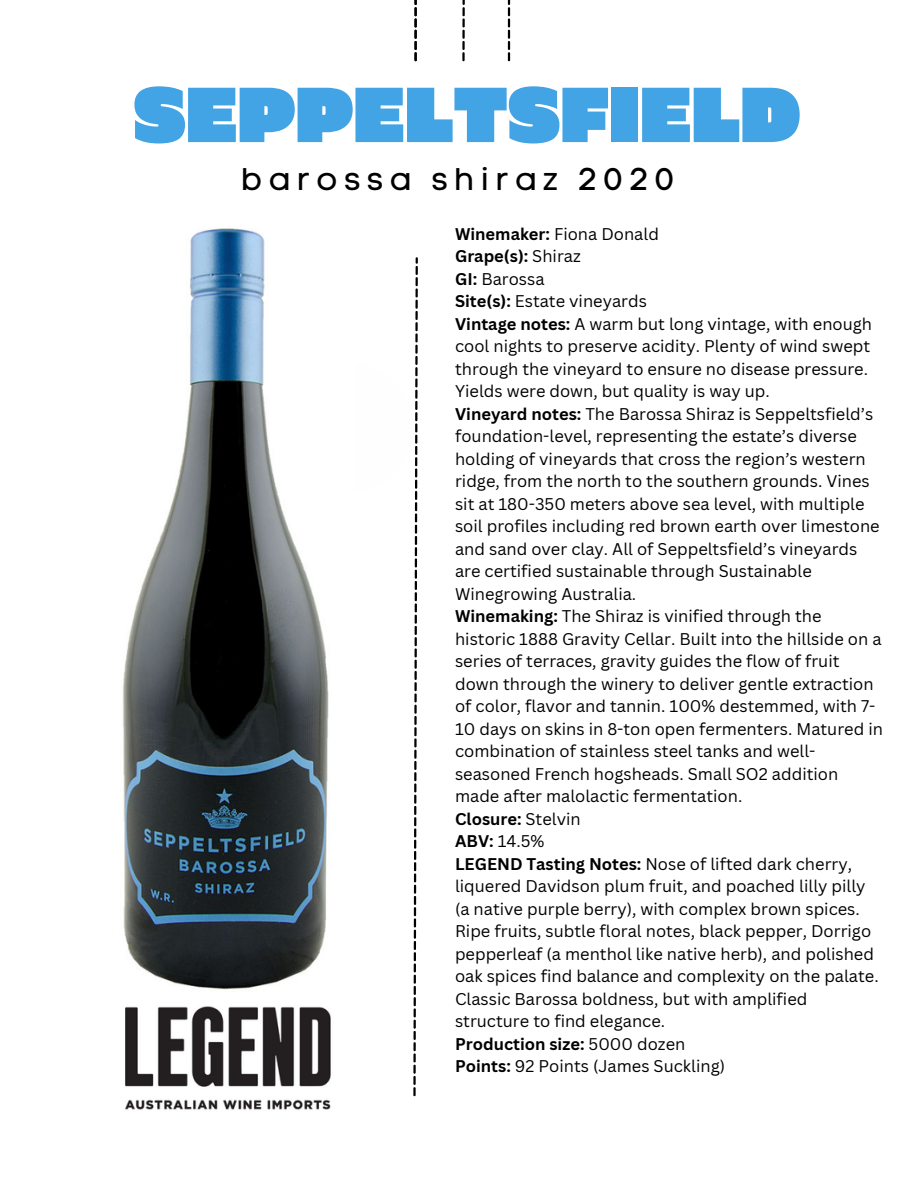
<style>
.page{position:relative;width:918px;height:1188px;background:#fff}
.page>*{position:absolute;margin:0;border:0;box-sizing:border-box;transform-origin:0 0}
.t1{font:900 77.7px "Muller";color:#42a4e4}
.t2{font:31.35px "Code Pro Normal LC";letter-spacing:.2em;color:#000}
.t3{font:16.5px/22.5px "Canva Sans";color:#000}
.t4{font:700 16.5px "Canva Sans";color:#000}
.s1{font-weight:700}
.s2{font-weight:400}
</style>
<div class="page">
<svg style="left:414px;top:0;width:3px;height:61px"></svg>
<svg style="left:462px;top:0;width:3px;height:62px"></svg>
<svg style="left:508px;top:0;width:2px;height:61px"></svg>
<svg style="left:413px;top:257px;width:5px;height:839px"></svg>
<img style="left:125px;top:1006px;width:206px;height:104px">
<img style="left:123px;top:228px;width:206px;height:762px">
<p class="t1" style="left:133px;top:82px;width:669px">SEPPELTSFIELD</p>
<p class="t2" style="left:241px;top:160px;width:435px">barossa shiraz 2020</p>
<p class="t3" style="left:455px;top:222px;width:205px"><span class="s1">Winemaker:</span> Fiona Donald</p>
<p class="t4" style="left:455px;top:245px;width:127px">Grape(s): <span class="s2">Shiraz</span></p>
<p class="t3" style="left:455px;top:267px;width:91px"><span class="s1">GI:</span> Barossa</p>
<p class="t3" style="left:455px;top:290px;width:193px"><span class="s1">Site(s):</span> Estate vineyards</p>
<p class="t3" style="left:455px;top:312px;width:419px"><span class="s1">Vintage notes:</span> A warm but long vintage, with enough cool nights to preserve acidity. Plenty of wind swept through the vineyard to ensure no disease pressure.<br>Yields were down, but quality is way up.</p>
<p class="t3" style="left:455px;top:402px;width:426px"><span class="s1">Vineyard notes:</span> The Barossa Shiraz is Seppeltsfield’s foundation-level, representing the estate’s diverse holding of vineyards that cross the region’s western ridge, from the north to the southern grounds. Vines sit at 180-350 meters above sea level, with multiple soil profiles including red brown earth over limestone and sand over clay. All of Seppeltsfield’s vineyards are certified sustainable through Sustainable Winegrowing Australia.</p>
<p class="t3" style="left:455px;top:605px;width:429px"><span class="s1">Winemaking:</span> The Shiraz is vinified through the historic 1888 Gravity Cellar. Built into the hillside on a series of terraces, gravity guides the flow of fruit down through the winery to deliver gentle extraction of color, flavor and tannin. 100% destemmed, with 7- 10 days on skins in 8-ton open fermenters. Matured in combination of stainless steel tanks and well&shy;seasoned French hogsheads. Small SO2 addition made after malolactic fermentation.</p>
<p class="t4" style="left:455px;top:807px;width:127px">Closure: <span class="s2">Stelvin</span></p>
<p class="t3" style="left:455px;top:830px;width:91px"><span class="s1">ABV:</span> 14.5%</p>
<p class="t3" style="left:455px;top:852px;width:425px"><span class="s1">LEGEND Tasting Notes:</span> Nose of lifted dark cherry, liquered Davidson plum fruit, and poached lilly pilly (a native purple berry), with complex brown spices.<br>Ripe fruits, subtle floral notes, black pepper, Dorrigo pepperleaf (a menthol like native herb), and polished oak spices find balance and complexity on the palate.<br>Classic Barossa boldness, but with amplified structure to find elegance.</p>
<p class="t4" style="left:455px;top:1032px;width:232px">Production size: <span class="s2">5000 dozen</span></p>
<p class="t3" style="left:455px;top:1055px;width:272px"><span class="s1">Points:</span> 92 Points (James Suckling)</p>
</div>
